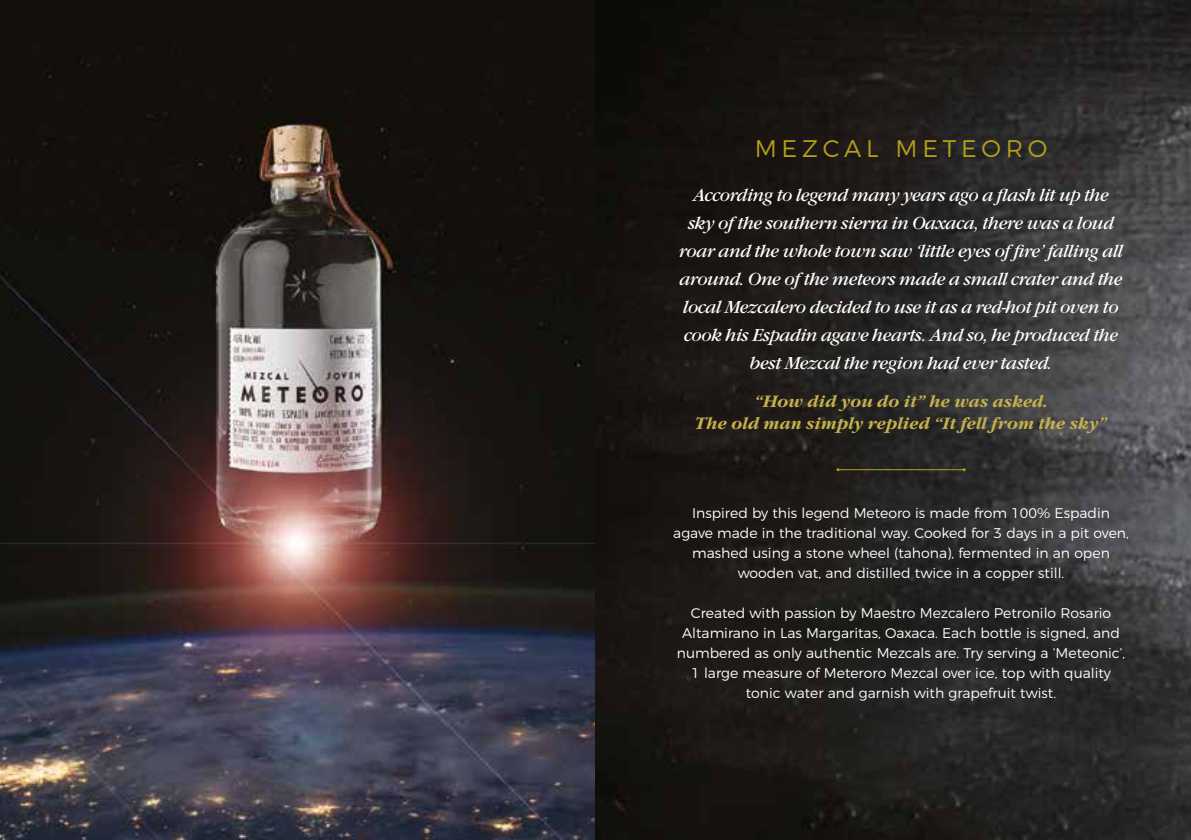
<style>
.page{position:relative;width:1191px;height:840px;background:#fff}
.page>*{position:absolute;margin:0;border:0;box-sizing:border-box;transform-origin:0 0}
.t1{font:300 24px "Montserrat";letter-spacing:.2em;color:#b5a01b}
.t2{font:italic 18px/28px "Garamond Nova Pro";letter-spacing:-.03em;color:#fff;text-align:center}
.t3{font:italic 700 17px/22px "Garamond Nova Pro";color:#c5b14c;text-align:center}
.t4{font:300 14px/20px "Montserrat";color:#fff;text-align:center}
</style>
<div class="page">
<img style="left:0;top:0;width:595px;height:839px">
<img style="left:595px;top:0;width:596px;height:839px">
<hr style="left:838px;top:469px;width:126px;height:1px;background:#b5a01b">
<h1 class="t1" style="left:754px;top:129px;width:294px">MEZCAL METEORO</h1>
<p class="t2" style="left:679px;top:181px;width:445px">According to legend many years ago a flash lit up the sky of the southern sierra in Oaxaca, there was a loud roar and the whole town saw ‘little eyes of fire’ falling all around. One of the meteors made a small crater and the local Mezcalero decided to use it as a red-hot pit oven to cook his Espadin agave hearts. And so, he produced the best Mezcal the region had ever tasted.</p>
<p class="t3" style="left:695px;top:390px;width:413px">“How did you do it” he was asked.<br>The old man simply replied “It fell from the sky”</p>
<p class="t4" style="left:673px;top:501px;width:457px">Inspired by this legend Meteoro is made from 100% Espadin agave made in the traditional way. Cooked for 3 days in a pit oven, mashed using a stone wheel (tahona), fermented in an open wooden vat, and distilled twice in a copper still.</p>
<p class="t4" style="left:677px;top:601px;width:450px">Created with passion by Maestro Mezcalero Petronilo Rosario Altamirano in Las Margaritas, Oaxaca. Each bottle is signed, and numbered as only authentic Mezcals are. Try serving a ‘Meteonic’, 1 large measure of Meteroro Mezcal over ice, top with quality tonic water and garnish with grapefruit twist.</p>
</div>
